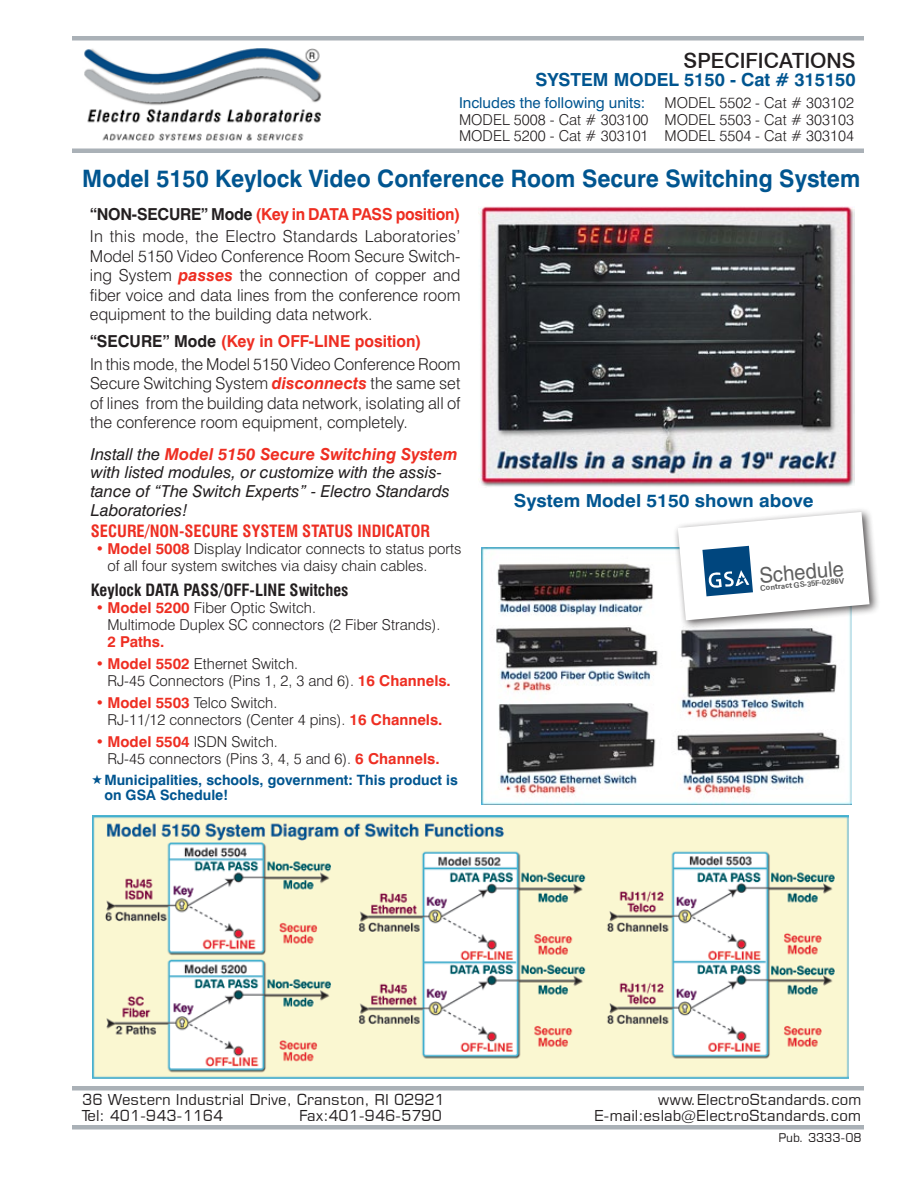
<style>
.page{position:relative;width:918px;height:1188px;background:#fff}
.page>*{position:absolute;margin:0;border:0;box-sizing:border-box;transform-origin:0 0}
.t1{font:700 24px "Swiss 721 BT";color:#005590;scale:.96 1}
.t2{font:21.3px "Helvetica";color:#606060;scale:.95 1}
.t3{font:500 21px "Swiss 721 BT";color:#231f20}
.t4{font:700 18px "Swiss 721 BT";color:#005590}
.t5{font:700 18px "Swiss 721 BT";color:#005590;scale:1.05 1}
.t6{font:300 16.5px/19.5px "Swiss 721 BT";color:#231f20}
.t7{font:italic 16.5px/18.8px "Swiss 721 BT";color:#231f20}
.t8{font:700 condensed 16.5px "Swiss 721 BT";color:#ee2e22}
.t9{font:700 condensed 16.5px "Swiss 721 BT";color:#231f20}
.t10{font:300 15px/17.2px "Swiss 721 BT";color:#231f20}
.t11{font:15px "Square 721 BT";color:#231f20}
.t12{font:15px "Swiss 721 BT";color:#005590}
.t13{font:700 15px "Swiss 721 BT";color:#ee2e22}
.t14{font:700 14.25px/15px "Swiss 721 BT";color:#005590}
.t15{font:12px "Square 721 BT";color:#231f20}
.t16{font:700 7.65px "Zurich BT";color:#606060}
.s1{font-weight:700}
.s2{font-weight:700;color:#ee2e22}
.s3{font-weight:700;font-style:italic;color:#ee2e22}
.s4{font-size:7.8px}
</style>
<div class="page">
<img style="left:84px;top:48px;width:238px;height:93px">
<img style="left:478px;top:207px;width:377px;height:280px">
<img style="left:482px;top:548px;width:369px;height:256px">
<img style="left:92px;top:816px;width:756px;height:263px">
<hr style="left:72px;top:36px;width:792px;height:4px;background:#aab1b7">
<div style="left:72px;top:148px;width:792px;height:5px;background:#aab1b7"></div>
<div style="left:72px;top:1125px;width:792px;height:5px;background:#aab1b7"></div>
<hr style="left:72px;top:1086px;width:792px;height:4px;background:#aab1b7">
<div style="left:673px;top:507px;width:207px;height:124px;background:#231f20;opacity:.75"></div>
<svg style="left:678px;top:512px;width:192px;height:108px"></svg>
<h3 class="t3" style="left:684px;top:48px;width:174px">SPECIFICATIONS</h3>
<p class="t4" style="left:535px;top:69px;width:322px">SYSTEM MODEL 5150 - Cat # 315150</p>
<p class="t10" style="left:459px;top:94px;width:397px;line-height:16.5px;text-align:justify;text-indent:206px">MODEL 5502 - Cat # 303102<br>MODEL 5008 - Cat # 303100 MODEL 5503 - Cat # 303103<br>MODEL 5200 - Cat # 303101 MODEL 5504 - Cat # 303104</p>
<p class="t12" style="left:459px;top:94px;width:188px">Includes the following units:</p>
<h1 class="t1" style="left:82px;top:164px;width:812px">Model 5150 Keylock Video Conference Room Secure Switching System</h1>
<p class="t6" style="left:90px;top:203px;width:372px;line-height:22.5px"><span class="s1">“NON-SECURE” Mode</span> <span class="s2">(Key in DATA PASS position)<br></span>In this mode, the Electro Standards Laboratories’</p>
<p class="t6" style="left:90px;top:246px;width:372px;text-align:justify">Model 5150 Video Conference Room Secure Switch&shy;ing System <span class="s3">passes</span> the connection of copper and fiber voice and data lines from the conference room equipment to the building data network.</p>
<p class="t6" style="left:90px;top:330px;width:372px;line-height:22.5px"><span class="s1">“SECURE” Mode</span> <span class="s2">(Key in OFF-LINE position)<br></span>In this mode, the Model 5150 Video Conference Room</p>
<p class="t6" style="left:90px;top:374px;width:372px;text-align:justify">Secure Switching System <span class="s3">disconnects</span> the same set of lines from the building data network, isolating all of the conference room equipment, completely.</p>
<p class="t7" style="left:91px;top:444px;width:368px">Install the <span class="s2">Model 5150 Secure Switching System </span>with listed modules, or customize with the assis&shy;tance of “The Switch Experts” - Electro Standards Laboratories!</p>
<p class="t8" style="left:91px;top:521px;width:341px">SECURE/NON-SECURE SYSTEM STATUS INDICATOR</p>
<p class="t10" style="left:107px;top:540px;width:356px;text-indent:-12px"><span class="s2">• Model 5008</span> Display Indicator connects to status ports of all four system switches via daisy chain cables.</p>
<p class="t9" style="left:91px;top:580px;width:259px">Keylock DATA PASS/OFF-LINE Switches</p>
<p class="t10" style="left:107px;top:599px;width:335px;text-indent:-12px"><span class="s2">• Model 5200</span> Fiber Optic Switch.<br>Multimode Duplex SC connectors (2 Fiber Strands).</p>
<p class="t13" style="left:107px;top:633px;width:59px">2 Paths.</p>
<p class="t10" style="left:107px;top:655px;width:345px;text-indent:-12px"><span class="s2">• Model 5502</span> Ethernet Switch.<br>RJ-45 Connectors (Pins 1, 2, 3 and 6). <span class="s2">16 Channels.</span></p>
<p class="t10" style="left:107px;top:694px;width:337px;text-indent:-12px"><span class="s2">• Model 5503</span> Telco Switch.<br>RJ-11/12 connectors (Center 4 pins). <span class="s2">16 Channels.</span></p>
<p class="t10" style="left:107px;top:733px;width:334px;text-indent:-12px"><span class="s2">• Model 5504</span> ISDN Switch.<br>RJ-45 connectors (Pins 3, 4, 5 and 6). <span class="s2">6 Channels.</span></p>
<p class="t14" style="left:104px;top:773px;width:355px">Municipalities, schools, government: This product is on GSA Schedule!</p>
<p class="t5" style="left:514px;top:489px;width:287px">System Model 5150 shown above</p>
<h2 class="t2" style="left:758px;top:564px;width:91px;rotate:-5deg">Schedule</h2>
<p class="t16" style="left:760px;top:583px;width:86px;rotate:-5deg"><span class="s4">Contract</span> GS-35 -0286V</p>
<p class="t11" style="left:82px;top:1090px;width:364px">36 Western Industrial Drive, Cranston, RI 02921</p>
<p class="t11" style="left:658px;top:1090px;width:205px">www.ElectroStandards.com</p>
<p class="t11" style="left:82px;top:1106px;width:143px">Tel: 401-943-1164</p>
<p class="t11" style="left:299px;top:1106px;width:144px">Fax:401-946-5790</p>
<p class="t11" style="left:594px;top:1106px;width:269px">E-mail:eslab@ElectroStandards.com</p>
<p class="t15" style="left:778px;top:1130px;width:85px">Pub. 3333-08</p>
</div>
